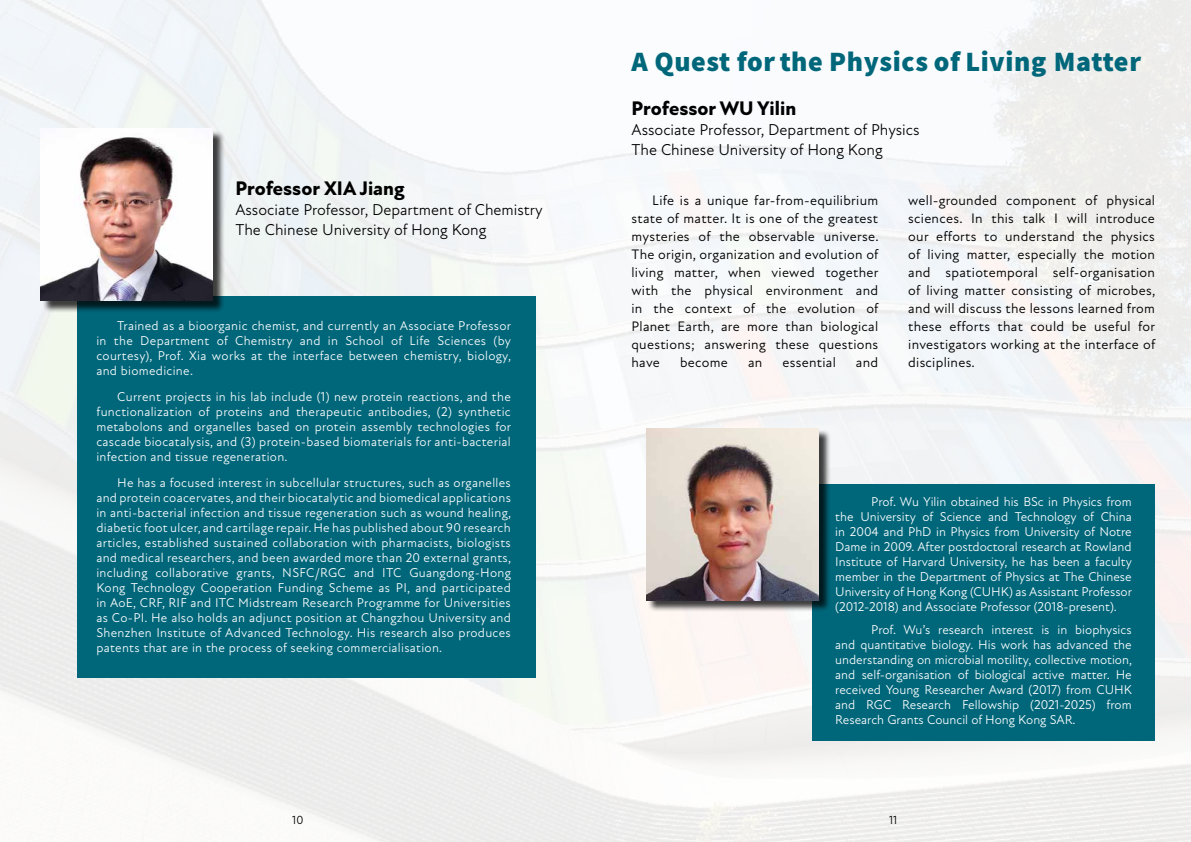
<style>
.page{position:relative;width:1191px;height:842px;background:#f4f6f7}
.page>*{position:absolute;margin:0;border:0;box-sizing:border-box;transform-origin:0 0}
.t1{font:28px "Source Sans Variable";letter-spacing:.025em;color:#00677b}
.t2{font:800 20px "Atten New";color:#000}
.t3{font:16px/20px "Atten New";color:#000}
.t4{font:14px/18px "Atten New";letter-spacing:.02em;color:#000;text-align:justify}
.t5{font:13px/15px "Atten New";letter-spacing:.025em;color:#fff;text-align:justify}
.t6{font:12px "Atten New";color:#000}
</style>
<div class="page">
<div style="left:77px;top:296px;width:458px;height:381px;background:#00677b"></div>
<div style="left:42px;top:130px;width:183px;height:183px;background:#000;opacity:.75"></div>
<img style="left:41px;top:130px;width:172px;height:171px">
<div style="left:812px;top:484px;width:343px;height:257px;background:#00677b"></div>
<div style="left:648px;top:430px;width:182px;height:182px;background:#000;opacity:.75"></div>
<img style="left:646px;top:428px;width:172px;height:172px">
<h2 class="t2" style="left:235px;top:176px;width:171px">Professor XIA Jiang</h2>
<p class="t3" style="left:235px;top:200px;width:309px">Associate Professor, Department of Chemistry<br>The Chinese University of Hong Kong</p>
<p class="t5" style="left:96px;top:318px;width:416px;text-indent:21px">Trained as a bioorganic chemist, and currently an Associate Professor in the Department of Chemistry and in School of Life Sciences (by courtesy), Prof. Xia works at the interface between chemistry, biology, and biomedicine.</p>
<p class="t5" style="left:96px;top:389px;width:416px;text-indent:21px">Current projects in his lab include (1) new protein reactions, and the functionalization of proteins and therapeutic antibodies, (2) synthetic metabolons and organelles based on protein assembly technologies for cascade biocatalysis, and (3) protein-based biomaterials for anti-bacterial infection and tissue regeneration.</p>
<p class="t5" style="left:96px;top:475px;width:416px;text-indent:21px">He has a focused interest in subcellular structures, such as organelles and protein coacervates, and their biocatalytic and biomedical applications in anti-bacterial infection and tissue regeneration such as wound healing, diabetic foot ulcer, and cartilage repair. He has published about 90 research articles, established sustained collaboration with pharmacists, biologists and medical researchers, and been awarded more than 20 external grants, including collaborative grants, NSFC/RGC and ITC Guangdong-Hong Kong Technology Cooperation Funding Scheme as PI, and participated in AoE, CRF, RIF and ITC Midstream Research Programme for Universities as Co-PI. He also holds an adjunct position at Changzhou University and Shenzhen Institute of Advanced Technology. His research also produces patents that are in the process of seeking commercialisation.</p>
<h1 class="t1" style="left:631px;top:45px;width:511px">A Quest for the Physics of Living Matter</h1>
<h2 class="t2" style="left:631px;top:97px;width:166px">Professor WU Yilin</h2>
<p class="t3" style="left:631px;top:120px;width:289px">Associate Professor, Department of Physics<br>The Chinese University of Hong Kong</p>
<p class="t4" style="left:631px;top:192px;width:249px;text-indent:21px">Life is a unique far-from-equilibrium state of matter. It is one of the greatest mysteries of the observable universe.<br>The origin, organization and evolution of living matter, when viewed together with the physical environment and in the context of the evolution of Planet Earth, are more than biological questions; answering these questions have</p>
<p class="t4" style="left:908px;top:192px;width:248px">well-grounded component of physical sciences. In this talk I will introduce our efforts to understand the physics of living matter, especially the motion and spatiotemporal self-organisation of living matter consisting of microbes, and will discuss the lessons learned from these efforts that could be useful for investigators working at the interface of disciplines.</p>
<p class="t4" style="left:680px;top:354px;width:49px">become</p>
<p class="t4" style="left:748px;top:354px;width:16px">an</p>
<p class="t4" style="left:782px;top:354px;width:55px">essential</p>
<p class="t4" style="left:856px;top:354px;width:24px">and</p>
<p class="t5" style="left:835px;top:495px;width:298px;text-indent:36px">Prof. Wu Yilin obtained his BSc in Physics from the University of Science and Technology of China in 2004 and PhD in Physics from University of Notre Dame in 2009. After postdoctoral research at Rowland Institute of Harvard University, he has been a faculty member in the Department of Physics at The Chinese University of Hong Kong (CUHK) as Assistant Professor (2012-2018) and Associate Professor (2018-present).</p>
<p class="t5" style="left:835px;top:623px;width:298px;text-indent:36px">Prof. Wu’s research interest is in biophysics and quantitative biology. His work has advanced the understanding on microbial motility, collective motion, and self-organisation of biological active matter. He received Young Researcher Award (2017) from CUHK and RGC Research Fellowship (2021-2025) from Research Grants Council of Hong Kong SAR.</p>
<p class="t6" style="left:292px;top:812px;width:13px">10</p>
<p class="t6" style="left:889px;top:812px;width:10px">11</p>
</div>
